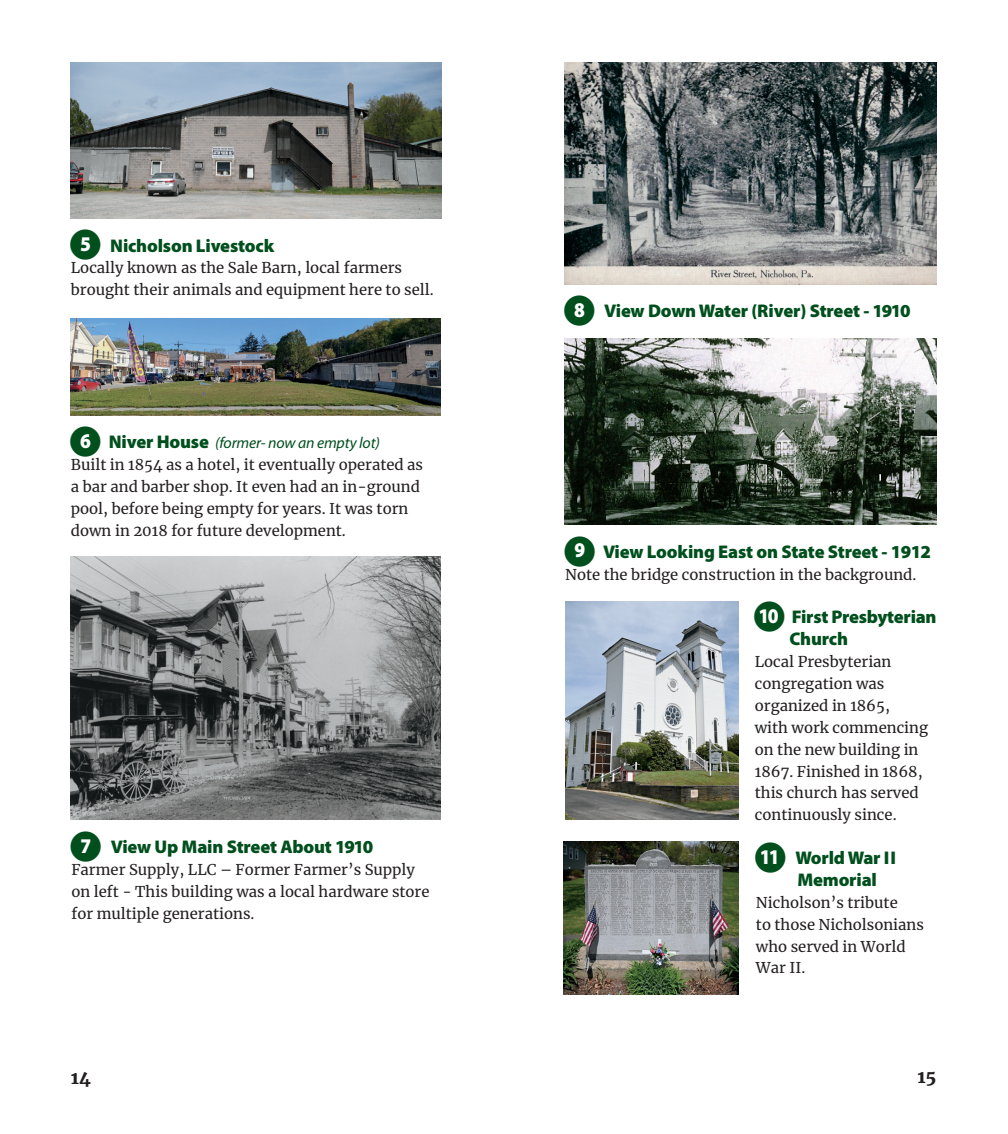
<style>
.page{position:relative;width:1008px;height:1134px;background:#fff}
.page>*{position:absolute;margin:0;border:0;box-sizing:border-box;transform-origin:0 0}
.t1{font:900 18.38px/21.9px "Myriad Pro";letter-spacing:-.01em;color:#004f1d}
.t2{font:900 17.5px "Merriweather";color:#231f20}
.t3{font:italic 15.75px "Myriad Pro";letter-spacing:-.01em;color:#004f1d}
.t4{font:14.88px/21.9px "Merriweather";color:#231f20}
.s1{font-size:21px;color:#fff}
.s2{font-weight:900;font-style:normal;font-size:21px;color:#fff}
.s3{font-weight:900;font-style:normal;font-size:18.38px}
</style>
<div class="page">
<img style="left:71px;top:62px;width:370px;height:157px">
<img style="left:70px;top:557px;width:371px;height:262px">
<img style="left:70px;top:318px;width:370px;height:98px">
<img style="left:565px;top:602px;width:174px;height:217px">
<img style="left:564px;top:842px;width:175px;height:152px">
<img style="left:565px;top:62px;width:372px;height:223px">
<img style="left:565px;top:338px;width:371px;height:186px">
<p class="t1" style="left:69px;top:235px;width:207px">●<span class="s1">5</span> Nicholson Livestock</p>
<p class="t4" style="left:71px;top:257px;width:364px">Locally known as the Sale Barn, local farmers brought their animals and equipment here to sell.</p>
<p class="t3" style="left:69px;top:435px;width:313px">●<span class="s2">6</span> <span class="s3">Niver House</span> (former- now an empty lot)</p>
<p class="t4" style="left:71px;top:454px;width:354px">Built in 1854 as a hotel, it eventually operated as a bar and barber shop. It even had an in-ground pool, before being empty for years. It was torn down in 2018 for future development.</p>
<p class="t1" style="left:69px;top:836px;width:305px">●<span class="s1">7</span> View Up Main Street About 1910</p>
<p class="t4" style="left:71px;top:858px;width:360px">Farmer Supply, LLC – Former Farmer’s Supply on left - This building was a local hardware store for multiple generations.</p>
<p class="t2" style="left:71px;top:1065px;width:21px">14</p>
<p class="t1" style="left:563px;top:300px;width:349px">●<span class="s1">8</span> View Down Water (River) Street - 1910</p>
<p class="t1" style="left:563px;top:541px;width:370px">●<span class="s1">9</span> View Looking East on State Street - 1912</p>
<p class="t4" style="left:565px;top:563px;width:353px">Note the bridge construction in the background.</p>
<p class="t1" style="left:789px;top:606px;width:149px;text-indent:-37px">●<span class="s1">10</span> First Presbyterian<br>Church</p>
<p class="t4" style="left:755px;top:650px;width:175px">Local Presbyterian congregation was organized in 1865,<br>with work commencing on the new building in<br>1867. Finished in 1868, this church has served continuously since.</p>
<p class="t1" style="left:797px;top:847px;width:100px;text-indent:-44px">●<span class="s1">11</span> World War II<br>Memorial</p>
<p class="t4" style="left:756px;top:891px;width:170px">Nicholson’s tribute<br>to those Nicholsonians who served in World<br>War II.</p>
<p class="t2" style="left:917px;top:1064px;width:21px">15</p>
</div>
